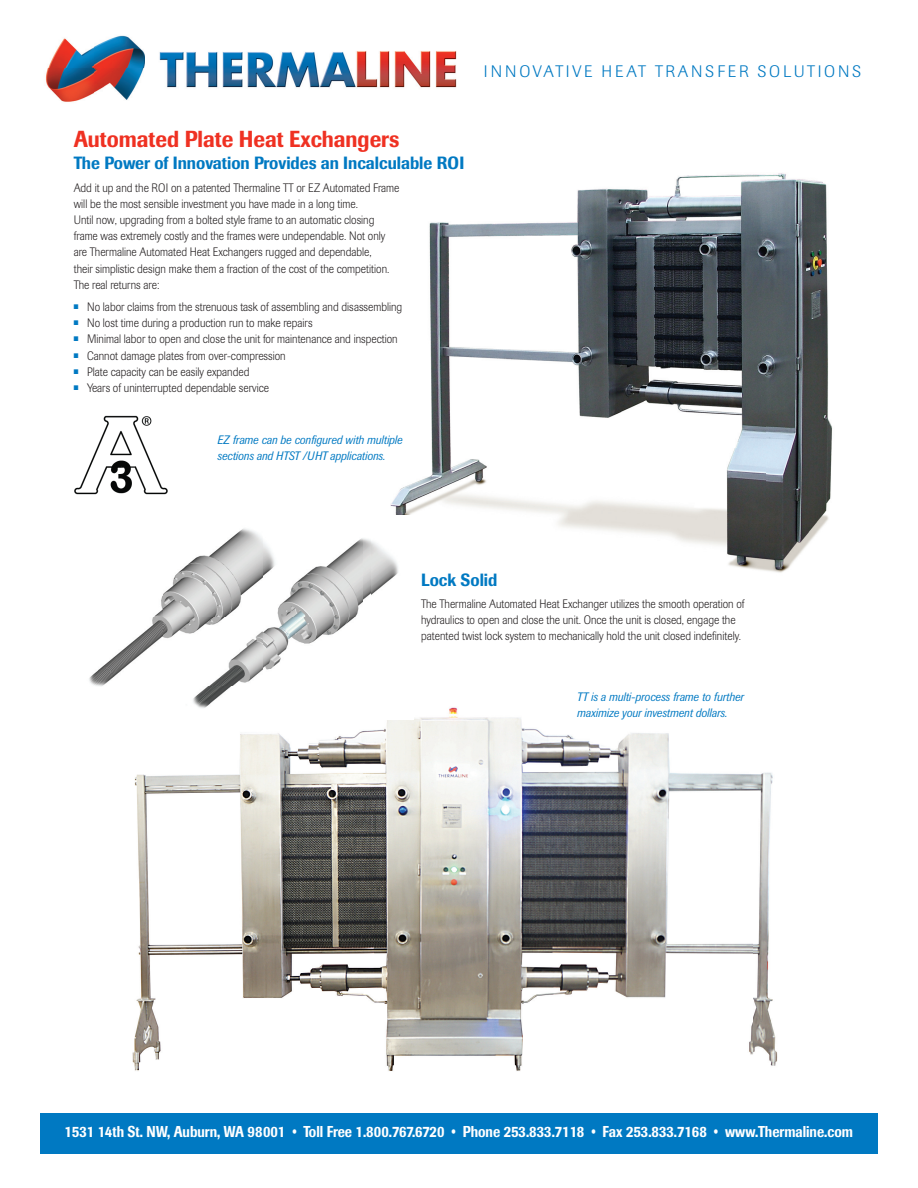
<style>
.page{position:relative;width:918px;height:1188px;background:#fff}
.page>*{position:absolute;margin:0;border:0;box-sizing:border-box;transform-origin:0 0}
.t1{font:500 22.95px "Imago";color:#ef3122;scale:.9 1}
.t2{font:500 17.55px "Imago";color:#0079c2;scale:.9 1}
.t3{font:300 16.5px "Imago";letter-spacing:.17em;color:#0079c2}
.t4{font:500 15.6px "Imago";color:#fff;scale:.82 1}
.t5{font:300 12.15px/16.2px "Imago";color:#231f20;scale:.9 1}
.t6{font:italic 12.15px/16.2px "Imago";color:#0079c2;scale:.9 1}
</style>
<div class="page">
<img style="left:45px;top:35px;width:100px;height:67px">
<img style="left:159px;top:51px;width:298px;height:37px">
<div style="left:40px;top:1113px;width:838px;height:40px;background:#0079c2"></div>
<img style="left:132px;top:707px;width:646px;height:364px">
<img style="left:390px;top:173px;width:442px;height:400px">
<img style="left:390px;top:435px;width:13px;height:11px">
<img style="left:74px;top:415px;width:94px;height:80px">
<img style="left:154px;top:528px;width:210px;height:89px">
<img style="left:364px;top:538px;width:7px;height:61px">
<img style="left:89px;top:617px;width:75px;height:69px">
<img style="left:164px;top:617px;width:191px;height:70px">
<img style="left:132px;top:687px;width:282px;height:33px">
<img style="left:371px;top:515px;width:43px;height:80px">
<h1 class="t1" style="left:74px;top:131px;width:363px">Automated Plate Heat Exchangers</h1>
<h2 class="t2" style="left:74px;top:157px;width:436px">The Power of Innovation Provides an Incalculable ROI</h2>
<p class="t5" style="left:74px;top:180px;width:363px">Add it up and the ROI on a patented Thermaline TT or EZ Automated Frame will be the most sensible investment you have made in a long time.<br>Until now, upgrading from a bolted style frame to an automatic closing frame was extremely costly and the frames were undependable. Not only are Thermaline Automated Heat Exchangers rugged and dependable,<br>their simplistic design make them a fraction of the cost of the competition.<br>The real returns are:</p>
<p class="t5" style="left:74px;top:300px;width:367px"><sup>■</sup> No labor claims from the strenuous task of assembling and disassembling</p>
<p class="t5" style="left:74px;top:316px;width:267px"><sup>■</sup> No lost time during a production run to make repairs</p>
<p class="t5" style="left:74px;top:332px;width:361px"><sup>■</sup> Minimal labor to open and close the unit for maintenance and inspection</p>
<p class="t5" style="left:74px;top:348px;width:237px"><sup>■</sup> Cannot damage plates from over-compression</p>
<p class="t5" style="left:74px;top:365px;width:197px"><sup>■</sup> Plate capacity can be easily expanded</p>
<p class="t5" style="left:74px;top:381px;width:219px"><sup>■</sup> Years of uninterrupted dependable service</p>
<p class="t6" style="left:217px;top:432px;width:207px">EZ frame can be configured with multiple sections and HTST /UHT applications.</p>
<h3 class="t3" style="left:484px;top:65px;width:379px">INNOVATIVE HEAT TRANSFER SOLUTIONS</h3>
<h2 class="t2" style="left:421px;top:573px;width:86px">Lock Solid</h2>
<p class="t5" style="left:421px;top:597px;width:361px">The Thermaline Automated Heat Exchanger utilizes the smooth operation of hydraulics to open and close the unit. Once the unit is closed, engage the patented twist lock system to mechanically hold the unit closed indefinitely.</p>
<p class="t6" style="left:577px;top:690px;width:187px">TT is a multi-process frame to further maximize your investment dollars.</p>
<p class="t4" style="left:64px;top:1126px;width:963px">1531 14th St. NW, Auburn, WA 98001 • Toll Free 1.800.767.6720 • Phone 253.833.7118 • Fax 253.833.7168 • www.Thermaline.com</p>
</div>
